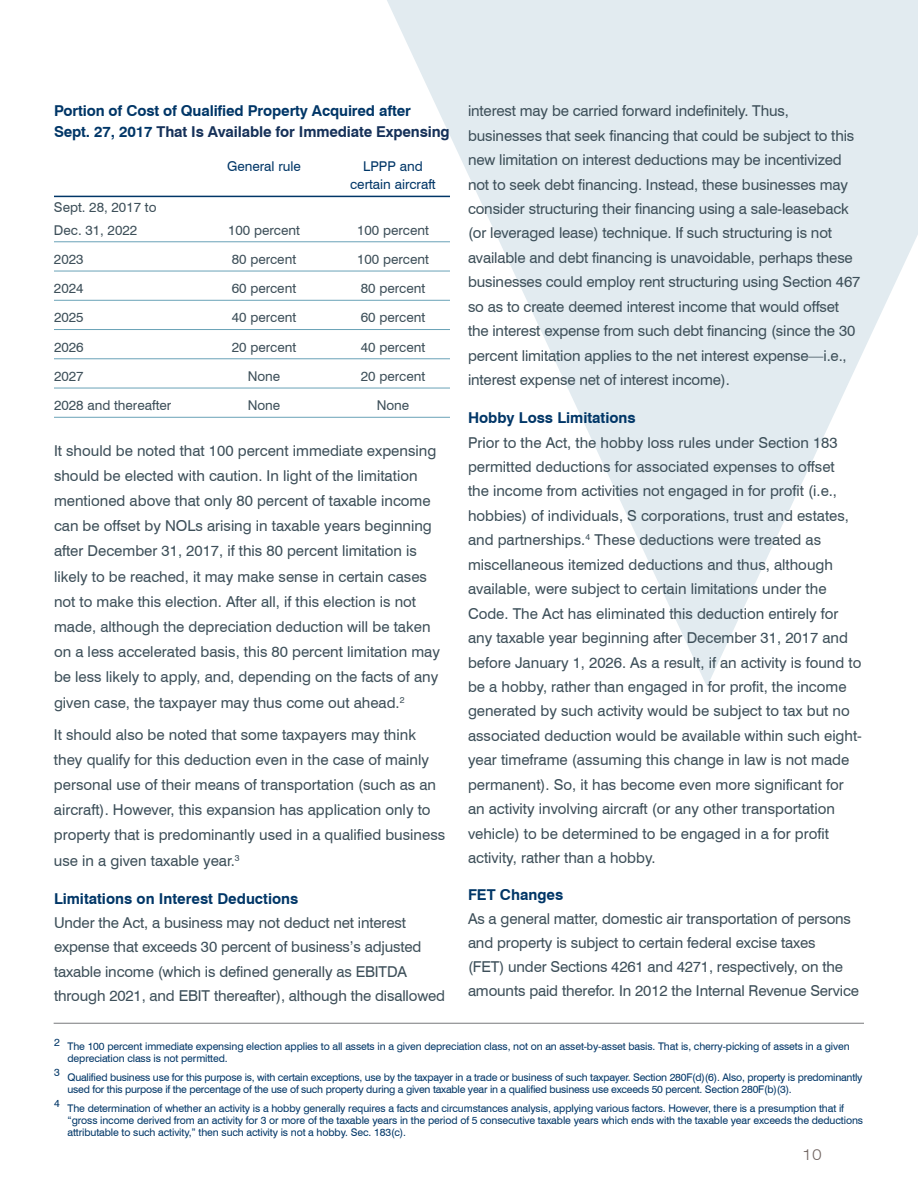
<style>
.page{position:relative;width:918px;height:1188px;background:#fff}
.page>*{position:absolute;margin:0;border:0;box-sizing:border-box;transform-origin:0 0}
.t1{font:15px/24.5px "Swiss 721 BT";color:#3d4f59}
.t2{font:700 15px/21px "Swiss 721 BT";letter-spacing:-.01em;color:#003667}
.t3{font:300 expanded 15px "Swiss 721 BT";color:#726663}
.t4{font:13.5px/22.5px "Swiss 721 BT";color:#3d4f59}
.t5{font:13.5px/18px "Swiss 721 BT";color:#003667;text-align:center}
.t6{font:10.5px/12px "Swiss 721 BT";letter-spacing:-.01em;color:#003667}
.s1{color:#163159}
</style>
<div class="page">
<svg style="left:351px;top:0;width:567px;height:686px;fill:#e2ebf0"></svg>
<hr style="left:54px;top:196px;width:396px;height:1px;background:#003667">
<hr style="left:54px;top:241px;width:396px;height:1px;background:#69a2b7">
<hr style="left:54px;top:271px;width:396px;height:1px;background:#69a2b7">
<hr style="left:54px;top:300px;width:396px;height:1px;background:#69a2b7">
<hr style="left:54px;top:329px;width:396px;height:1px;background:#69a2b7">
<hr style="left:54px;top:358px;width:396px;height:1px;background:#69a2b7">
<hr style="left:54px;top:388px;width:396px;height:1px;background:#69a2b7">
<hr style="left:54px;top:417px;width:396px;height:1px;background:#69a2b7">
<hr style="left:54px;top:1023px;width:810px;height:1px;background:#78797c">
<p class="t2" style="left:54px;top:100px;width:397px">Portion of Cost of Qualified Property Acquired after<br>Sept. 27, 2017 <span class="s1">That Is Available for Immediate Expensing</span></p>
<p class="t5" style="left:227px;top:157px;width:75px">General rule</p>
<p class="t5" style="left:350px;top:157px;width:87px">LPPP and certain aircraft</p>
<p class="t4" style="left:54px;top:196px;width:104px">Sept. 28, 2017 to<br>Dec. 31, 2022</p>
<p class="t1" style="left:468px;top:98px;width:394px">interest may be carried forward indefinitely. Thus, businesses that seek financing that could be subject to this new limitation on interest deductions may be incentivized not to seek debt financing. Instead, these businesses may consider structuring their financing using a sale-leaseback (or leveraged lease) technique. If such structuring is not available and debt financing is unavoidable, perhaps these businesses could employ rent structuring using Section 467 so as to create deemed interest income that would offset the interest expense from such debt financing (since the 30 percent limitation applies to the net interest expense—i.e., interest expense net of interest income).</p>
<p class="t2" style="left:468px;top:407px;width:169px">Hobby Loss Limitations</p>
<p class="t1" style="left:468px;top:430px;width:395px">Prior to the Act, the hobby loss rules under Section 183 permitted deductions for associated expenses to offset<br>the income from activities not engaged in for profit (i.e., hobbies) of individuals, S corporations, trust and estates, and partnerships.<sup>4</sup> These deductions were treated as miscellaneous itemized deductions and thus, although available, were subject to certain limitations under the Code. The Act has eliminated this deduction entirely for any taxable year beginning after December 31, 2017 and before January 1, 2026. As a result, if an activity is found to be a hobby, rather than engaged in for profit, the income generated by such activity would be subject to tax but no associated deduction would be available within such eight&shy;year timeframe (assuming this change in law is not made permanent). So, it has become even more significant for an activity involving aircraft (or any other transportation vehicle) to be determined to be engaged in a for profit activity, rather than a hobby.</p>
<p class="t2" style="left:468px;top:884px;width:97px">FET Changes</p>
<p class="t1" style="left:468px;top:907px;width:392px;line-height:24px">As a general matter, domestic air transportation of persons and property is subject to certain federal excise taxes<br>(FET) under Sections 4261 and 4271, respectively, on the amounts paid therefor. In 2012 the Internal Revenue Service</p>
<p class="t6" style="left:68px;top:1040px;width:784px;text-indent:-14px">2 The 100 percent immediate expensing election applies to all assets in a given depreciation class, not on an asset-by-asset basis. That is, cherry-picking of assets in a given depreciation class is not permitted.</p>
<p class="t6" style="left:68px;top:1071px;width:797px;text-indent:-14px">3 Qualified business use for this purpose is, with certain exceptions, use by the taxpayer in a trade or business of such taxpayer. Section 280F(d)(6). Also, property is predominantly used for this purpose if the percentage of the use of such property during a given taxable year in a qualified business use exceeds 50 percent. Section 280F(b)(3).</p>
<p class="t6" style="left:68px;top:1102px;width:797px;text-indent:-14px">4 The determination of whether an activity is a hobby generally requires a facts and circumstances analysis, applying various factors. However, there is a presumption that if “gross income derived from an activity for 3 or more of the taxable years in the period of 5 consecutive taxable years which ends with the taxable year exceeds the deductions attributable to such activity,” then such activity is not a hobby. Sec. 183(c).</p>
<p class="t4" style="left:228px;top:218px;width:73px">100 percent</p>
<p class="t4" style="left:357px;top:218px;width:73px">100 percent</p>
<p class="t4" style="left:54px;top:248px;width:31px">2023</p>
<p class="t4" style="left:232px;top:248px;width:66px">80 percent</p>
<p class="t4" style="left:357px;top:248px;width:73px">100 percent</p>
<p class="t4" style="left:54px;top:277px;width:31px">2024</p>
<p class="t4" style="left:232px;top:277px;width:66px">60 percent</p>
<p class="t4" style="left:361px;top:277px;width:66px">80 percent</p>
<p class="t4" style="left:54px;top:306px;width:31px">2025</p>
<p class="t4" style="left:232px;top:306px;width:66px">40 percent</p>
<p class="t4" style="left:361px;top:306px;width:66px">60 percent</p>
<p class="t4" style="left:54px;top:336px;width:31px">2026</p>
<p class="t4" style="left:232px;top:336px;width:66px">20 percent</p>
<p class="t4" style="left:361px;top:336px;width:66px">40 percent</p>
<p class="t4" style="left:54px;top:365px;width:31px">2027</p>
<p class="t4" style="left:248px;top:365px;width:34px">None</p>
<p class="t4" style="left:361px;top:365px;width:66px">20 percent</p>
<p class="t4" style="left:54px;top:394px;width:119px">2028 and thereafter</p>
<p class="t4" style="left:248px;top:394px;width:34px">None</p>
<p class="t4" style="left:377px;top:394px;width:34px">None</p>
<p class="t1" style="left:54px;top:438px;width:387px;line-height:25.2px">It should be noted that 100 percent immediate expensing should be elected with caution. In light of the limitation mentioned above that only 80 percent of taxable income can be offset by NOLs arising in taxable years beginning after December 31, 2017, if this 80 percent limitation is likely to be reached, it may make sense in certain cases not to make this election. After all, if this election is not made, although the depreciation deduction will be taken on a less accelerated basis, this 80 percent limitation may be less likely to apply, and, depending on the facts of any given case, the taxpayer may thus come out ahead.<sup>2</sup></p>
<p class="t1" style="left:54px;top:722px;width:393px;line-height:25.2px">It should also be noted that some taxpayers may think they qualify for this deduction even in the case of mainly personal use of their means of transportation (such as an aircraft). However, this expansion has application only to property that is predominantly used in a qualified business use in a given taxable year.<sup>3</sup></p>
<p class="t2" style="left:54px;top:888px;width:246px">Limitations on Interest Deductions</p>
<p class="t1" style="left:54px;top:910px;width:393px">Under the Act, a business may not deduct net interest expense that exceeds 30 percent of business’s adjusted taxable income (which is defined generally as EBITDA through 2021, and EBIT thereafter), although the disallowed</p>
<p class="t3" style="left:803px;top:1146px;width:21px">10</p>
</div>
